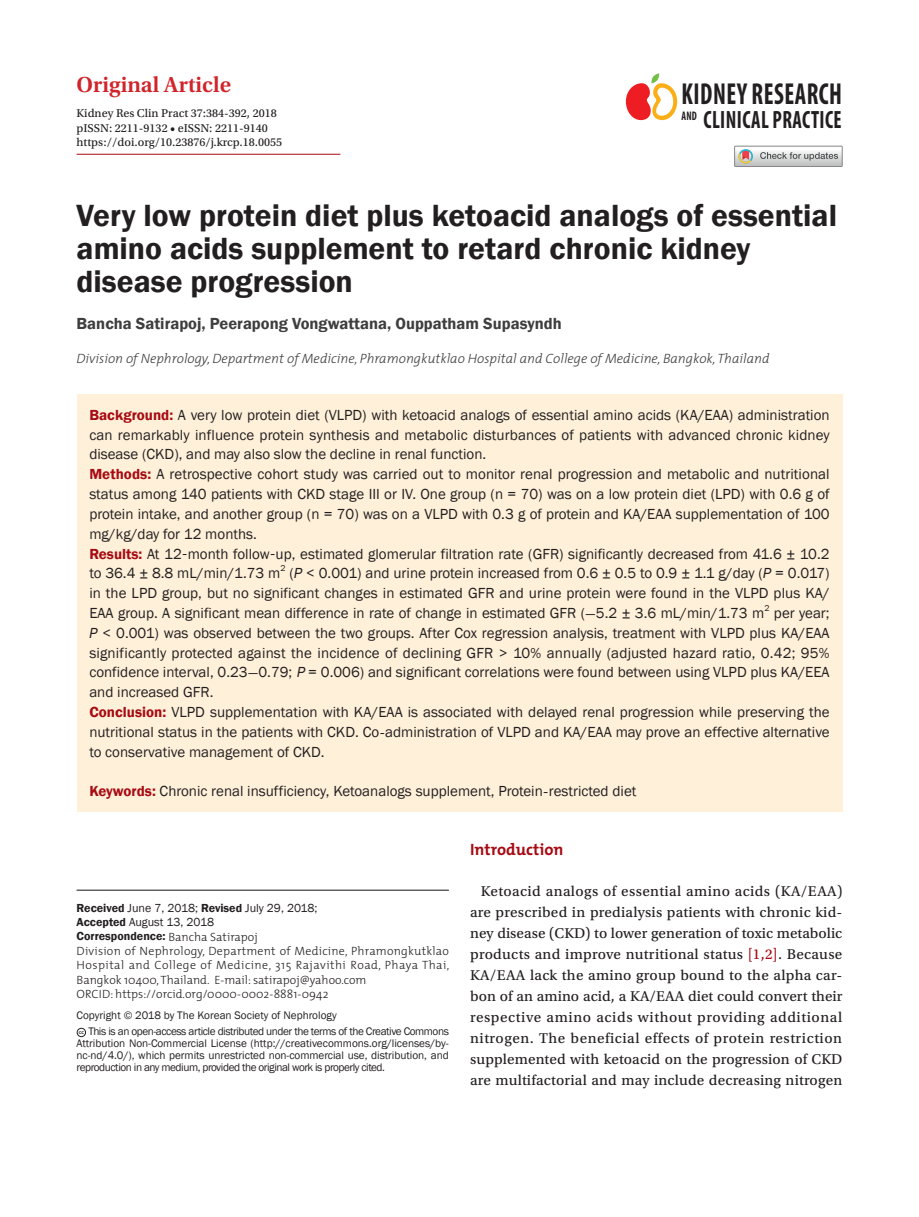
<style>
.page{position:relative;width:919px;height:1217px;background:#fff}
.page>*{position:absolute;margin:0;border:0;box-sizing:border-box;transform-origin:0 0}
.t1{font:600 31.5px/33px "Franklin Gothic";color:#231f20}
.t2{font:700 condensed 30.45px "Myriad Pro";letter-spacing:.02em;color:#231f20;scale:.82 1}
.t3{font:700 condensed 25.05px "Myriad Pro";letter-spacing:.02em;color:#231f20;scale:.82 1}
.t4{font:600 22.8px "Utopia Std";color:#d1232a}
.t5{font:600 16.5px "Franklin Gothic";color:#3e3e3f}
.t6{font:700 16.5px "The Mix";color:#a70a12}
.t7{font:15px/19.8px "Franklin Gothic";color:#231f20}
.t8{font:15px/21px "Utopia Std Capt";letter-spacing:.01em;color:#231f20;text-align:justify}
.t9{font:italic 300 13.5px "The Mix";color:#3e3e3f}
.t10{font:300 12px/14.4px "The Mix";letter-spacing:.02em;color:#231f20}
.t11{font:12px/14.4px "Utopia Std Capt";color:#231f20}
.t12{font:600 12px/14.4px "Franklin Gothic";color:#231f20}
.t13{font:11.25px/12px "Franklin Gothic";letter-spacing:-.04em;color:#231f20;text-align:justify}
.t14{font:11.25px "Franklin Gothic";color:#231f20}
.t15{font:8.7px "Franklin Gothic";color:#231f20}
.t16{font:3.9px "Gothic 725 BT Black A";color:#231f20}
.s1{color:#fff}
.s2{font-weight:600;color:#a70a12}
.s3{font-family:"Utopia Std Capt"}
.s4{font-style:italic}
.s5{font-weight:400}
.s6{font-family:"The Mix";font-weight:300}
.s7{color:#a70a12}
</style>
<div class="page">
<div style="left:77px;top:394px;width:765px;height:417px;background:#fef0d9"></div>
<hr style="left:77px;top:154px;width:263px;height:1px;background:#a70a12">
<div style="left:734px;top:146px;width:108px;height:21px;border:1px solid #888688"></div>
<svg style="left:734px;top:146px;width:108px;height:20px"></svg>
<svg style="left:626px;top:73px;width:51px;height:47px"></svg>
<hr style="left:77px;top:889px;width:372px;height:1px;background:#231f20">
<div style="left:77px;top:1027px;width:9px;height:9px;border:1px solid #231f20;border-radius:50%"></div>
<h3 class="t4" style="left:77px;top:72px;width:156px">Original Article</h3>
<p class="t11" style="left:77px;top:106px;width:216px">Kidney Res Clin Pract 37:384-392, 2018<span class="s1">(4) </span>pISSN: 2211-9132 • eISSN: 2211-9140 https://doi.org/10.23876/j.krcp.18.0055</p>
<h2 class="t2" style="left:681px;top:74px;width:197px">KIDNEY RESEARCH</h2>
<h3 class="t3" style="left:681px;top:104px;width:197px"><sup>AND</sup> CLINICAL PRACTICE</h3>
<h1 class="t1" style="left:77px;top:199px;width:761px">Very low protein diet plus ketoacid analogs of essential amino acids supplement to retard chronic kidney disease progression</h1>
<p class="t5" style="left:77px;top:313px;width:486px">Bancha Satirapoj, Peerapong Vongwattana, Ouppatham Supasyndh</p>
<p class="t9" style="left:77px;top:347px;width:694px">Division of Nephrology, Department of Medicine, Phramongkutklao Hospital and College of Medicine, Bangkok, Thailand</p>
<p class="t7" style="left:89px;top:405px;width:741px"><span class="s2">Background:</span> A very low protein diet (VLPD) with ketoacid analogs of essential amino acids (KA/EAA) administration can remarkably influence protein synthesis and metabolic disturbances of patients with advanced chronic kidney disease (CKD), and may also slow the decline in renal function.<br><span class="s2">Methods:</span> A retrospective cohort study was carried out to monitor renal progression and metabolic and nutritional status among 140 patients with CKD stage III or IV. One group (n = 70) was on a low protein diet (LPD) with 0.6 g of protein intake, and another group (n = 70) was on a VLPD with 0.3 g of protein and KA/EAA supplementation of 100 mg/kg/day for 12 months.<br><span class="s2">Results:</span> At 12<span class="s3">-</span>month follow<span class="s3">-</span>up, estimated glomerular filtration rate (GFR) significantly decreased from 41.6 ± 10.2 to 36.4 ± 8.8 mL/min/1.73 m</p>
<p class="t15" style="left:280px;top:562px;width:7px">2</p>
<p class="t7" style="left:89px;top:563px;width:741px;text-align:justify;text-indent:200px">(<span class="s4">P</span> &lt; 0.001) and urine protein increased from 0.6 ± 0.5 to 0.9 ± 1.1 g/day (<span class="s4">P</span> = 0.017) in the LPD group, but no significant changes in estimated GFR and urine protein were found in the VLPD plus KA/ EAA group. A significant mean difference in rate of change in estimated GFR (<span class="s3">-</span>5.2 ± 3.6 mL/min/1.73 m</p>
<p class="t15" style="left:764px;top:602px;width:7px">2</p>
<p class="t7" style="left:88px;top:603px;width:742px;text-indent:685px">per year; <span class="s4">P</span> &lt; 0.001) was observed between the two groups. After Cox regression analysis, treatment with VLPD plus KA/EAA significantly protected against the incidence of declining GFR &gt; 10% annually (adjusted hazard ratio, 0.42; 95% confidence interval, 0.23<span class="s3">-</span>0.79; <span class="s4">P</span> = 0.006) and significant correlations were found between using VLPD plus KA/EEA and increased GFR.<br><span class="s2">Conclusion:</span> VLPD supplementation with KA/EAA is associated with delayed renal progression while preserving the nutritional status in the patients with CKD. Co<span class="s3">-</span>administration of VLPD and KA/EAA may prove an effective alternative to conservative management of CKD.</p>
<p class="t7" style="left:89px;top:781px;width:548px"><span class="s2">Keywords:</span> Chronic renal insufficiency, Ketoanalogs supplement, Protein<span class="s3">-</span>restricted diet</p>
<p class="t12" style="left:77px;top:900px;width:242px">Received <span class="s5">June 7, 2018;</span> Revised <span class="s5">July 29, 2018;<br></span>Accepted <span class="s5">August 13, 2018<br></span>Correspondence: <span class="s6">Bancha Satirapoj</span></p>
<p class="t10" style="left:77px;top:943px;width:374px">Division of Nephrology, Department of Medicine, Phramongkutklao Hospital and College of Medicine, 315 Rajavithi Road, Phaya Thai, Bangkok 10400, Thailand. E-mail: satirapoj@yahoo.com<br>ORCID: https://orcid.org/0000-0002-8881-0942</p>
<p class="t14" style="left:77px;top:1008px;width:262px">Copyright © 2018 by The Korean Society of Nephrology</p>
<p class="t16" style="left:79px;top:1029px;width:7px">CC</p>
<p class="t13" style="left:77px;top:1025px;width:374px;text-indent:12px">This is an open-access article distributed under the terms of the Creative Commons Attribution Non-Commercial License (http://creativecommons.org/licenses/by&shy;nc-nd/4.0/), which permits unrestricted non-commercial use, distribution, and reproduction in any medium, provided the original work is properly cited.</p>
<p class="t6" style="left:470px;top:835px;width:95px">Introduction</p>
<p class="t8" style="left:470px;top:880px;width:374px;text-indent:11px">Ketoacid analogs of essential amino acids (KA/EAA) are prescribed in predialysis patients with chronic kid&shy;ney disease (CKD) to lower generation of toxic metabolic products and improve nutritional status <span class="s7">[1,2]</span>. Because KA/EAA lack the amino group bound to the alpha car&shy;bon of an amino acid, a KA/EAA diet could convert their respective amino acids without providing additional nitrogen. The beneficial effects of protein restriction supplemented with ketoacid on the progression of CKD are multifactorial and may include decreasing nitrogen</p>
</div>
